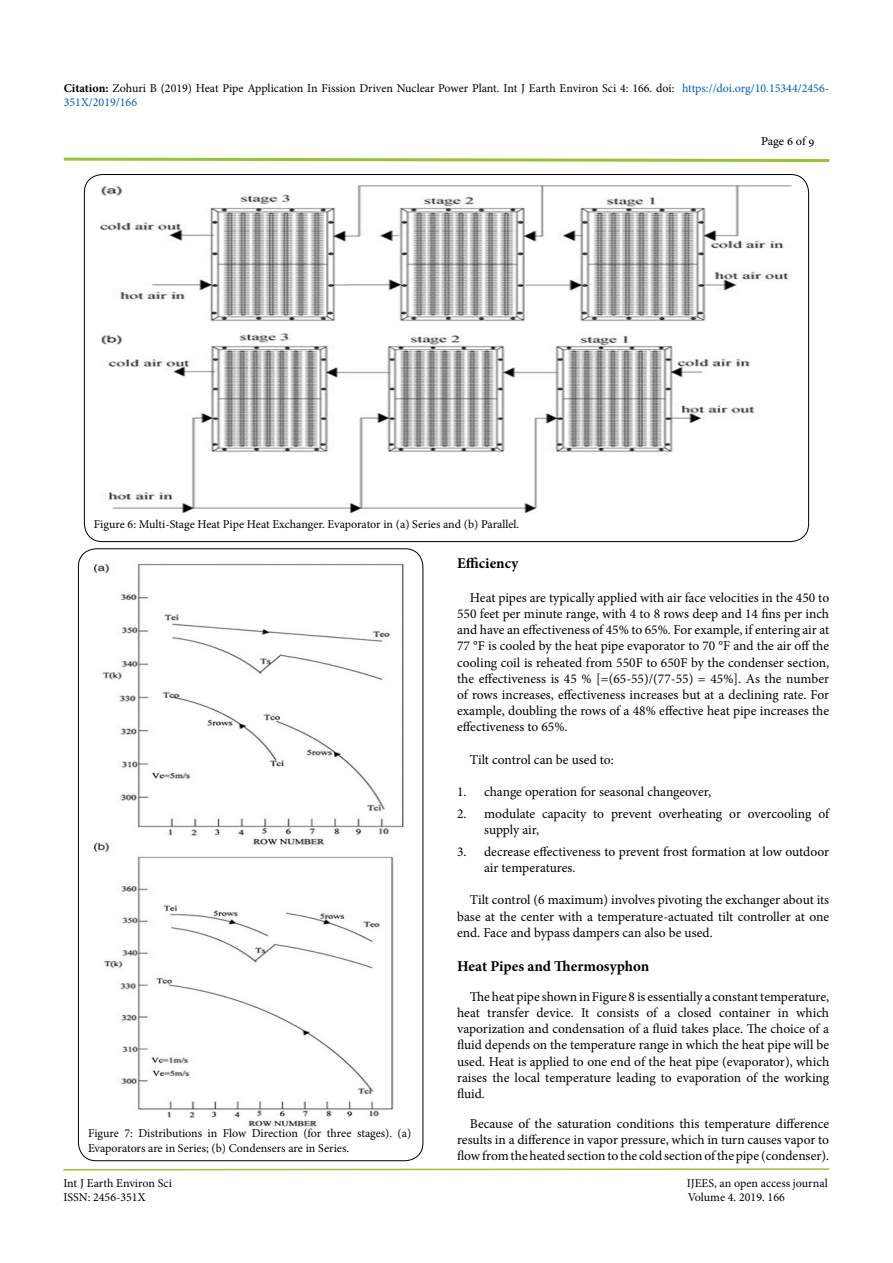
<style>
.page{position:relative;width:893px;height:1263px;background:#fff}
.page>*{position:absolute;margin:0;border:0;box-sizing:border-box;transform-origin:0 0}
.t1{font:700 15px "Minion Pro";color:#000}
.t2{font:13.5px/16.2px "Minion Pro";letter-spacing:-.005em;color:#000;text-align:justify}
.t3{font:12px/14.4px "Minion Pro";color:#000}
.t4{font:12px "Adobe Hebrew";letter-spacing:-.01em;color:#000}
.s1{font-weight:700}
.s2{color:#0060a8}
</style>
<div class="page">
<svg style="left:63px;top:1168px;width:767px;height:3px"></svg>
<svg style="left:63px;top:157px;width:767px;height:5px"></svg>
<img style="left:100px;top:185px;width:692px;height:328px">
<img style="left:94px;top:563px;width:310px;height:564px">
<p class="t3" style="left:64px;top:81px;width:767px"><span class="s1">Citation:</span> Zohuri B (2019) Heat Pipe Application In Fission Driven Nuclear Power Plant. Int J Earth Environ Sci 4: 166. doi: <span class="s2">https://doi.org/10.15344/2456-<br>351X/2019/166</span></p>
<p class="t4" style="left:761px;top:134px;width:55px">Page 6 of 9</p>
<p class="t3" style="left:94px;top:516px;width:427px">Figure 6: Multi-Stage Heat Pipe Heat Exchanger. Evaporator in (a) Series and (b) Parallel.</p>
<p class="t3" style="left:88px;top:1126px;width:325px">Figure 7: Distributions in Flow Direction (for three stages). (a)<br>Evaporators are in Series; (b) Condensers are in Series.</p>
<p class="t1" style="left:457px;top:552px;width:63px">Efficiency</p>
<p class="t2" style="left:457px;top:589px;width:374px;text-indent:13px">Heat pipes are typically applied with air face velocities in the 450 to 550 feet per minute range, with 4 to 8 rows deep and 14 fins per inch and have an effectiveness of 45% to 65%. For example, if entering air at 77 °F is cooled by the heat pipe evaporator to 70 °F and the air off the cooling coil is reheated from 550F to 650F by the condenser section, the effectiveness is 45 % [=(65-55)/(77-55) = 45%]. As the number of rows increases, effectiveness increases but at a declining rate. For example, doubling the rows of a 48% effective heat pipe increases the effectiveness to 65%.</p>
<p class="t2" style="left:470px;top:751px;width:146px">Tilt control can be used to:</p>
<p class="t2" style="left:457px;top:784px;width:255px">1. change operation for seasonal changeover,</p>
<p class="t2" style="left:484px;top:805px;width:347px;text-indent:-27px">2. modulate capacity to prevent overheating or overcooling of supply air,</p>
<p class="t2" style="left:484px;top:843px;width:347px;text-indent:-27px">3. decrease effectiveness to prevent frost formation at low outdoor air temperatures.</p>
<p class="t2" style="left:457px;top:892px;width:374px;text-indent:13px">Tilt control (6 maximum) involves pivoting the exchanger about its base at the center with a temperature-actuated tilt controller at one end. Face and bypass dampers can also be used.</p>
<p class="t1" style="left:457px;top:956px;width:194px">Heat Pipes and Thermosyphon</p>
<p class="t2" style="left:457px;top:988px;width:374px;text-indent:13px">The heat pipe shown in Figure 8 is essentially a constant temperature, heat transfer device. It consists of a closed container in which vaporization and condensation of a fluid takes place. The choice of a fluid depends on the temperature range in which the heat pipe will be used. Heat is applied to one end of the heat pipe (evaporator), which raises the local temperature leading to evaporation of the working fluid.</p>
<p class="t2" style="left:457px;top:1115px;width:374px;text-indent:13px">Because of the saturation conditions this temperature difference results in a difference in vapor pressure, which in turn causes vapor to flow from the heated section to the cold section of the pipe (condenser).</p>
<p class="t3" style="left:63px;top:1176px;width:110px">Int J Earth Environ Sci</p>
<p class="t3" style="left:687px;top:1176px;width:142px">IJEES, an open access journal</p>
<p class="t3" style="left:63px;top:1190px;width:84px">ISSN: 2456-351X</p>
<p class="t3" style="left:688px;top:1190px;width:99px">Volume 4. 2019. 166</p>
</div>
